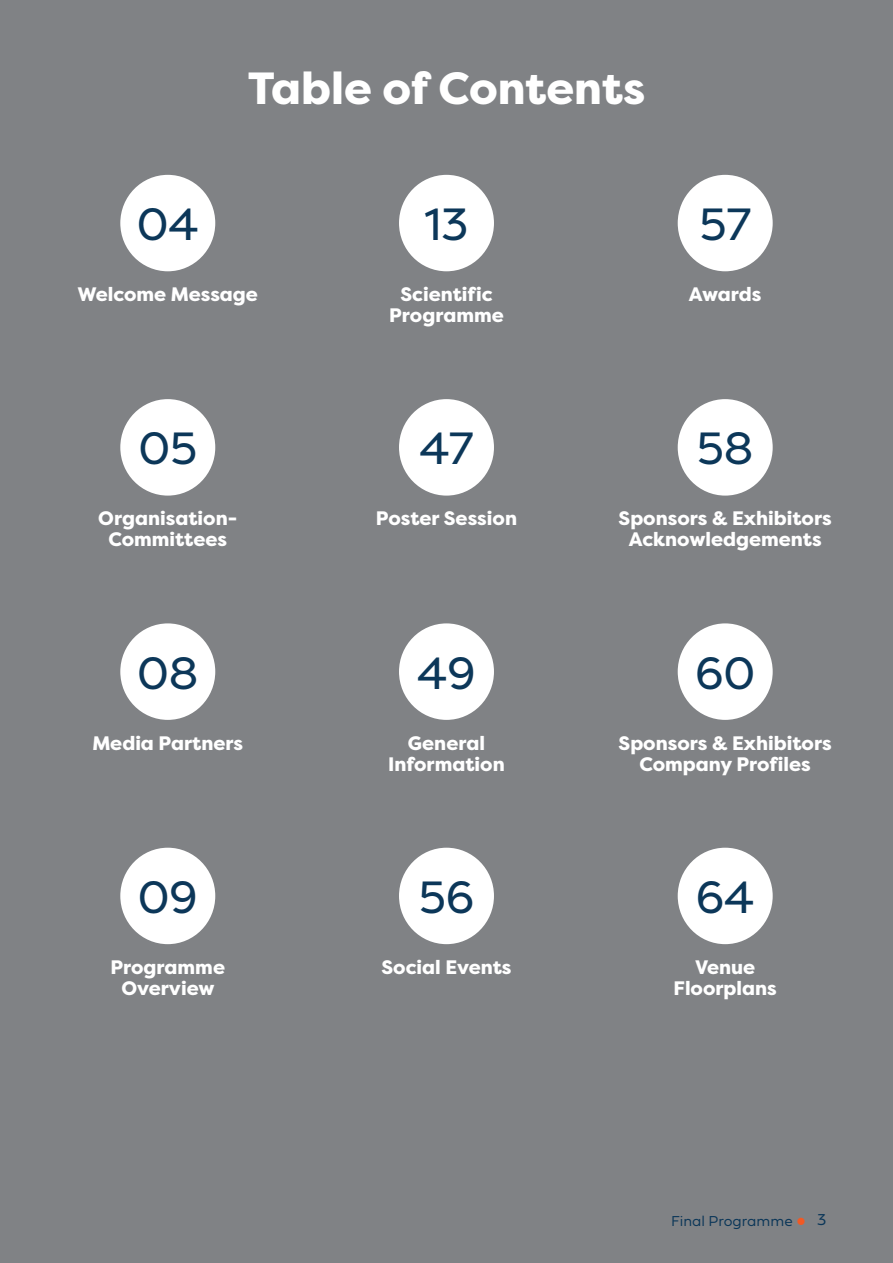
<style>
.page{position:relative;width:893px;height:1263px;background:#808285}
.page>*{position:absolute;margin:0;border:0;box-sizing:border-box;transform-origin:0 0}
.t1{font:45px "Filson Pro";color:#0c3759}
.t2{font:800 45px "Filson Pro";color:#fff}
.t3{font:800 19.5px/21px "Filson Pro";color:#fff;text-align:center}
.t4{font:15px "Fieldwork Geo Light";color:#0c3759}
.s1{font-family:"Century Gothic";font-size:16.5px;color:#f15924}
.s2{font-size:16.5px}
</style>
<div class="page">
<div style="left:120px;top:175px;width:95px;height:96px;background:#fff;border-radius:50%"></div>
<div style="left:399px;top:399px;width:95px;height:97px;background:#fff;border-radius:50%"></div>
<div style="left:678px;top:623px;width:95px;height:97px;background:#fff;border-radius:50%"></div>
<div style="left:120px;top:399px;width:95px;height:97px;background:#fff;border-radius:50%"></div>
<div style="left:399px;top:623px;width:95px;height:97px;background:#fff;border-radius:50%"></div>
<div style="left:678px;top:848px;width:95px;height:96px;background:#fff;border-radius:50%"></div>
<div style="left:120px;top:623px;width:95px;height:97px;background:#fff;border-radius:50%"></div>
<div style="left:399px;top:848px;width:95px;height:96px;background:#fff;border-radius:50%"></div>
<div style="left:120px;top:848px;width:95px;height:96px;background:#fff;border-radius:50%"></div>
<div style="left:678px;top:175px;width:95px;height:96px;background:#fff;border-radius:50%"></div>
<div style="left:399px;top:175px;width:95px;height:96px;background:#fff;border-radius:50%"></div>
<div style="left:678px;top:399px;width:95px;height:97px;background:#fff;border-radius:50%"></div>
<p class="t2" style="left:248px;top:60px;width:399px">Table of Contents</p>
<p class="t1" style="left:137px;top:194px;width:64px">04</p>
<p class="t1" style="left:424px;top:194px;width:46px">13</p>
<p class="t1" style="left:699px;top:194px;width:53px">57</p>
<p class="t3" style="left:78px;top:284px;width:182px">Welcome Message</p>
<p class="t3" style="left:389px;top:284px;width:116px">Scientific<br>Programme</p>
<p class="t3" style="left:689px;top:284px;width:74px">Awards</p>
<p class="t1" style="left:138px;top:418px;width:60px">05</p>
<p class="t1" style="left:420px;top:418px;width:55px">47</p>
<p class="t1" style="left:697px;top:418px;width:58px">58</p>
<p class="t3" style="left:98px;top:508px;width:140px">Organisation-<br>Committees</p>
<p class="t3" style="left:376px;top:508px;width:143px">Poster Session</p>
<p class="t3" style="left:619px;top:508px;width:215px">Sponsors &amp; Exhibitors</p>
<p class="t3" style="left:629px;top:529px;width:194px">Acknowledgements</p>
<p class="t1" style="left:137px;top:642px;width:63px">08</p>
<p class="t1" style="left:417px;top:642px;width:60px">49</p>
<p class="t1" style="left:695px;top:642px;width:62px">60</p>
<p class="t3" style="left:92px;top:732px;width:152px">Media Partners</p>
<p class="t3" style="left:388px;top:732px;width:118px">General<br>Information</p>
<p class="t3" style="left:619px;top:732px;width:215px">Sponsors &amp; Exhibitors<br>Company Profiles</p>
<p class="t1" style="left:138px;top:867px;width:61px">09</p>
<p class="t1" style="left:419px;top:867px;width:57px">56</p>
<p class="t1" style="left:696px;top:867px;width:60px">64</p>
<p class="t3" style="left:111px;top:957px;width:116px">Programme<br>Overview</p>
<p class="t3" style="left:381px;top:957px;width:131px">Social Events</p>
<p class="t3" style="left:673px;top:957px;width:105px">Venue<br>Floorplans</p>
<p class="t4" style="left:671px;top:1209px;width:157px">Final Programme <span class="s1">●</span> <span class="s2">3</span></p>
</div>
